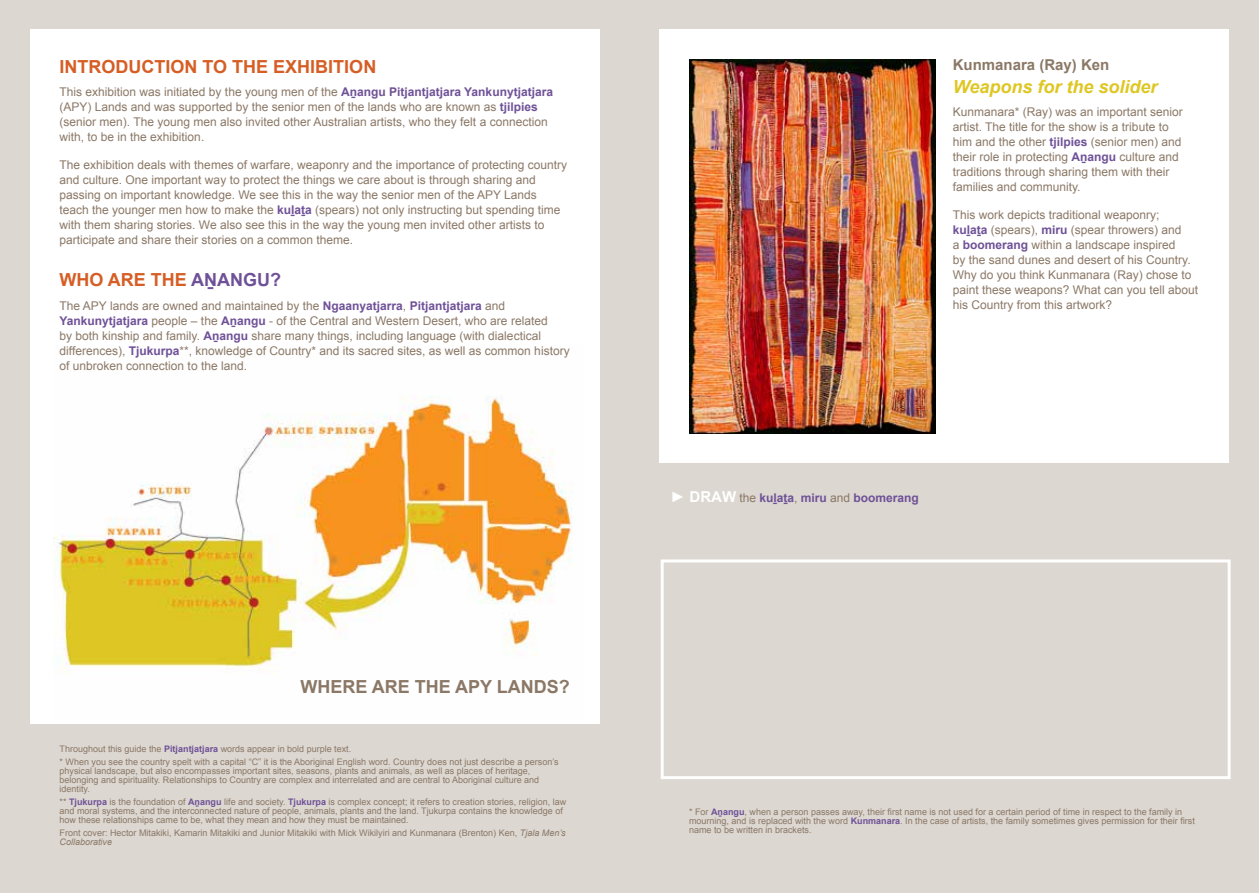
<style>
.page{position:relative;width:1259px;height:893px;background:#dcd7d1}
.page>*{position:absolute;margin:0;border:0;box-sizing:border-box;transform-origin:0 0}
.t1{font:700 18px "Arial";color:#d65e25}
.t2{font:italic 700 18px "Arial";color:#dec723}
.t3{font:700 18px "Arial";color:#8b7866}
.t4{font:700 15px "Arial";color:#8b7866}
.t5{font:12px/15px "Arial";color:#8b7866}
.t6{font:700 12px "Arial";color:#6f5197}
.t7{font:9px/9px "Arial";color:#8b7866}
.s1{font-weight:700;color:#6f5197}
.s2{color:#6f5197}
.s3{font-style:italic}
.s4{font-size:15px;color:#fff}
.s5{font-weight:400;color:#8b7866}
</style>
<div class="page">
<div style="left:30px;top:30px;width:570px;height:694px;background:#fff"></div>
<img style="left:54px;top:396px;width:518px;height:278px">
<div style="left:659px;top:30px;width:570px;height:433px;background:#fff"></div>
<img style="left:689px;top:60px;width:246px;height:373px">
<div style="left:660px;top:559px;width:570px;height:220px;border:3px solid #fefefe"></div>
<h1 class="t1" style="left:60px;top:54px;width:318px">INTRODUCTION TO THE EXHIBITION</h1>
<p class="t5" style="left:60px;top:85px;width:495px">This exhibition was initiated by the young men of the <span class="s1">Aṉangu Pitjantjatjara Yankunytjatjara </span>(APY) Lands and was supported by the senior men of the lands who are known as <span class="s1">tjilpies </span>(senior men). The young men also invited other Australian artists, who they felt a connection with, to be in the exhibition.</p>
<p class="t5" style="left:60px;top:157px;width:509px">The exhibition deals with themes of warfare, weaponry and the importance of protecting country and culture. One important way to protect the things we care about is through sharing and passing on important knowledge. We see this in the way the senior men of the APY Lands teach the younger men how to make the <span class="s1">kuḻaṯa</span> (spears) not only instructing but spending time with them sharing stories. We also see this in the way the young men invited other artists to participate and share their stories on a common theme.</p>
<h1 class="t1" style="left:60px;top:268px;width:223px">WHO ARE THE <span class="s2">AṈANGU?</span></h1>
<p class="t5" style="left:60px;top:298px;width:511px">The APY lands are owned and maintained by the <span class="s1">Ngaanyatjarra</span>, <span class="s1">Pitjantjatjara</span> and <span class="s1">Yankunytjatjara</span> people – the <span class="s1">Aṉangu</span> - of the Central and Western Desert, who are related<br>by both kinship and family. <span class="s1">Aṉangu</span> share many things, including language (with dialectical differences), <span class="s1">Tjukurpa</span>**, knowledge of Country* and its sacred sites, as well as common history of unbroken connection to the land.</p>
<h1 class="t3" style="left:300px;top:675px;width:271px">WHERE ARE THE APY LANDS?</h1>
<p class="t7" style="left:60px;top:742px;width:501px;line-height:13.2px">Throughout this guide the <span class="s1">Pitjantjatjara</span> words appear in bold purple text.<br>* When you see the country spelt with a capital “C” it is the Aboriginal English word. Country does not just describe a person’s</p>
<p class="t7" style="left:60px;top:766px;width:481px">physical landscape, but also encompasses important sites, seasons, plants and animals, as well as places of heritage, belonging and spirituality. Relationships to Country are complex and interrelated and are central to Aboriginal culture and identity.</p>
<p class="t7" style="left:60px;top:798px;width:508px">** <span class="s1">Tjukurpa</span> is the foundation of <span class="s1">Aṉangu</span> life and society. <span class="s1">Tjukurpa</span> is complex concept; it refers to creation stories, religion, law and moral systems, and the interconnected nature of people, animals, plants and the land. Tjukurpa contains the knowledge of how these relationships came to be, what they mean and how they must be maintained.</p>
<p class="t7" style="left:60px;top:829px;width:507px">Front cover: Hector Mitakiki, Kamarin Mitakiki and Junior Mitakiki with Mick Wikilyiri and Kunmanara (Brenton) Ken, <span class="s3">Tjala Men’s<br>Collaborative</span></p>
<p class="t4" style="left:952px;top:55px;width:158px">Kunmanara (Ray) Ken</p>
<h1 class="t2" style="left:952px;top:75px;width:206px">Weapons for the solider</h1>
<p class="t5" style="left:952px;top:105px;width:232px">Kunmanara* (Ray) was an important senior artist. The title for the show is a tribute to him and the other <span class="s1">tjilpies</span> (senior men) and their role in protecting <span class="s1">Aṉangu</span> culture and traditions through sharing them with their families and community.</p>
<p class="t5" style="left:952px;top:207px;width:247px">This work depicts traditional weaponry;<br><span class="s1">kuḻaṯa</span> (spears), <span class="s1">miru</span> (spear throwers) and<br>a <span class="s1">boomerang</span> within a landscape inspired<br>by the sand dunes and desert of his Country.<br>Why do you think Kunmanara (Ray) chose to paint these weapons? What can you tell about his Country from this artwork?</p>
<p class="t6" style="left:670px;top:490px;width:250px"><span class="s4">► DRAW</span> <span class="s5">the</span> kuḻaṯa<span class="s5">,</span> miru <span class="s5">and</span> boomerang</p>
<p class="t7" style="left:689px;top:808px;width:507px">* For <span class="s1">Aṉangu</span>, when a person passes away, their first name is not used for a certain period of time in respect to the family in mourning, and is replaced with the word <span class="s1">Kunmanara</span>. In the case of artists, the family sometimes gives permission for their first name to be written in brackets.</p>
</div>
